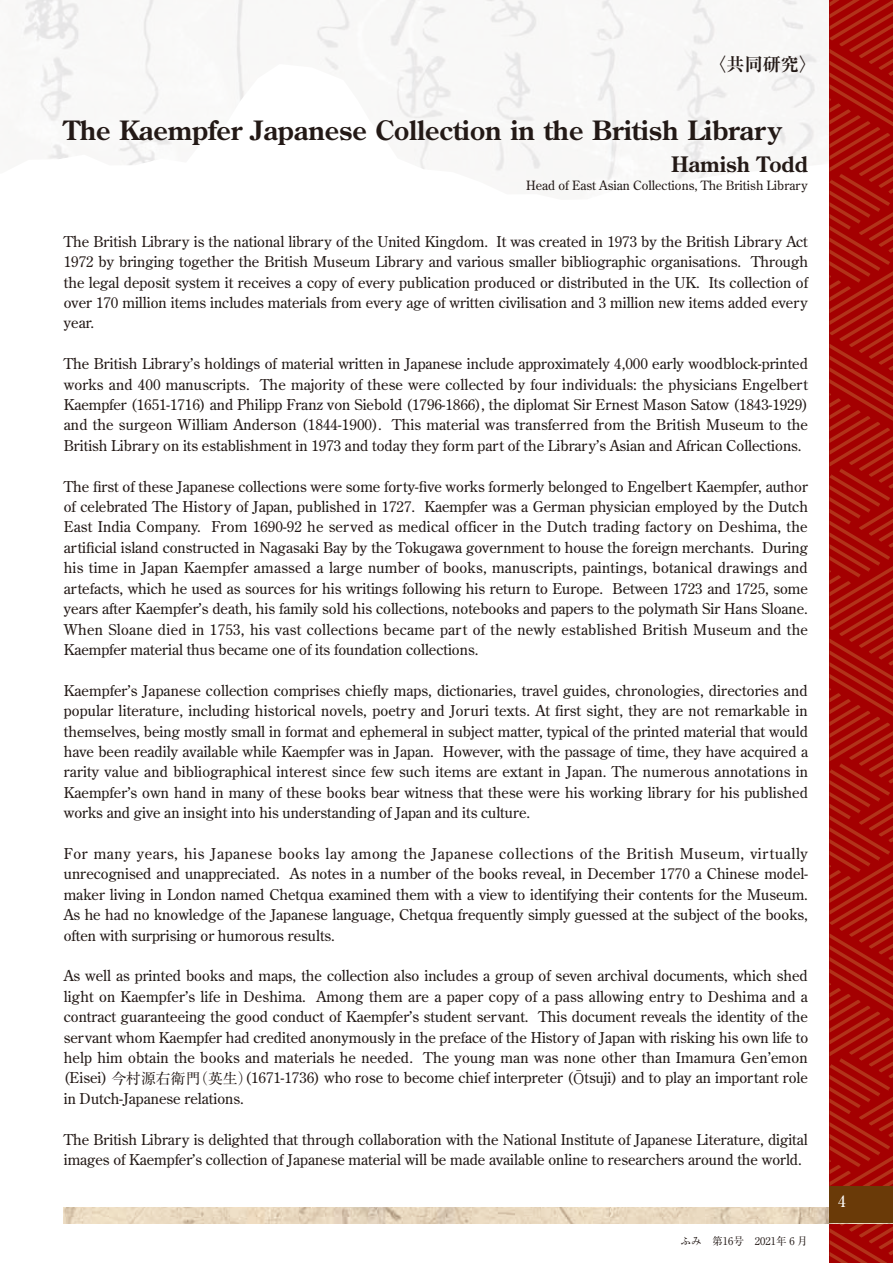
<style>
.page{position:relative;width:893px;height:1263px;background:#fff}
.page>*{position:absolute;margin:0;border:0;box-sizing:border-box;transform-origin:0 0}
.t1{font:700 26.55px "Century Old Style";color:#231916}
.t2{font:700 21.3px "Century Old Style";color:#231916}
.t3{font:700 18px "Ryumin Pr 6";color:#231916}
.t4{font:500 15.45px "Ryumin Pr 6";color:#fff}
.t5{font:14.85px/20.4px "Century Old Style";color:#231916}
.t6{font:14.85px "Century Old Style";letter-spacing:.04em;color:#231916}
.t7{font:12.75px "Century Old Style";color:#231916}
.t8{font:10.65px "Ryumin Pr 6";color:#231916}
.s1{font-family:"Ryumin Pr 6"}
</style>
<div class="page">
<img style="left:23px;top:0;width:806px;height:188px">
<svg style="left:829px;top:0;width:64px;height:1263px;background:#a80f08"></svg>
<img style="left:64px;top:1207px;width:765px;height:16px">
<div style="left:829px;top:1186px;width:64px;height:37px;background:#6a3a08"></div>
<p class="t3" style="left:708px;top:50px;width:110px">〈共同研究〈</p>
<h1 class="t1" style="left:64px;top:113px;width:719px">The Kaempfer Japanese Collection in the British Library</h1>
<h2 class="t2" style="left:671px;top:150px;width:138px">Hamish Todd</h2>
<p class="t7" style="left:526px;top:177px;width:283px">Head of East Asian Collections, The British Library</p>
<p class="t5" style="left:64px;top:231px;width:426px">The British Library is the national library of the United Kingdom.</p>
<p class="t5" style="left:497px;top:231px;width:313px">It was created in 1973 by the British Library Act</p>
<p class="t5" style="left:709px;top:251px;width:101px;text-indent:-645px">1972 by bringing together the British Museum Library and various smaller bibliographic organisations.<br>Its collection of</p>
<p class="t5" style="left:751px;top:251px;width:59px">Through</p>
<p class="t5" style="left:64px;top:272px;width:746px">the legal deposit system it receives a copy of every publication produced or distributed in the UK.<br>over 170 million items includes materials from every age of written civilisation and 3 million new items added every year.</p>
<p class="t5" style="left:64px;top:353px;width:746px;text-align:right">The British Library s’ holdings of material written in Japanese include approximately 4,000 early woodblock-printed<br>The majority of these were collected by four individuals: the physicians Engelbert</p>
<p class="t5" style="left:64px;top:374px;width:187px">works and 400 manuscripts.</p>
<p class="t5" style="left:64px;top:394px;width:746px">Kaempfer (1651-1716) and Philipp Franz von Siebold (1796-1866 ,) the diplomat Sir Ernest Mason Satow )1843-1929(</p>
<p class="t5" style="left:392px;top:415px;width:417px">This material was transferred from the British Museum to the</p>
<p class="t5" style="left:64px;top:415px;width:739px">and the surgeon William Anderson (1844-1900 .)<br>British Library on its establishment in 1973 and today they form part of the Library s’ Asian and African Collections.</p>
<p class="t5" style="left:64px;top:476px;width:746px;text-align:right">The first of these Japanese collections were some forty-five works formerly belonged to Engelbert Kaempfer, author<br>Kaempfer was a German physician employed by the Dutch</p>
<p class="t5" style="left:211px;top:496px;width:598px;text-indent:-148px">of celebrated The History of Japan, published in 1727.<br>From 1690-92 he served as medical officer in the Dutch trading factory on Deshima, the</p>
<p class="t5" style="left:64px;top:517px;width:139px">East India Company.</p>
<p class="t5" style="left:64px;top:537px;width:692px">artificial island constructed in Nagasaki Bay by the Tokugawa government to house the foreign merchants.</p>
<p class="t5" style="left:64px;top:557px;width:745px">his time in Japan Kaempfer amassed a large number of books, manuscripts, paintings, botanical drawings and</p>
<p class="t5" style="left:612px;top:578px;width:197px">Between 1723 and 1725, some</p>
<p class="t5" style="left:762px;top:537px;width:47px">During</p>
<p class="t5" style="left:64px;top:578px;width:746px">artefacts, which he used as sources for his writings following his return to Europe.<br>years after Kaempfer s’ death, his family sold his collections, notebooks and papers to the polymath Sir Hans Sloane.<br>When Sloane died in 1753, his vast collections became part of the newly established British Museum and the Kaempfer material thus became one of its foundation collections.</p>
<p class="t5" style="left:64px;top:680px;width:746px;text-align:right">Kaempfer s’ Japanese collection comprises chiefly maps, dictionaries, travel guides, chronologies, directories and popular literature, including historical novels, poetry and Joruri texts. At first sight, they are not remarkable in themselves, being mostly small in format and ephemeral in subject matter, typical of the printed material that would However, with the passage of time, they have acquired a</p>
<p class="t5" style="left:64px;top:741px;width:746px">have been readily available while Kaempfer was in Japan.<br>rarity value and bibliographical interest since few such items are extant in Japan. The numerous annotations in Kaempfer s’ own hand in many of these books bear witness that these were his working library for his published works and give an insight into his understanding of Japan and its culture.</p>
<p class="t6" style="left:64px;top:844px;width:746px">For many years, his Japanese books lay among the Japanese collections of the British Museum, virtually</p>
<p class="t5" style="left:64px;top:884px;width:746px">maker living in London named Chetqua examined them with a view to identifying their contents for the Museum.</p>
<p class="t5" style="left:64px;top:863px;width:218px">unrecognised and unappreciated.</p>
<p class="t5" style="left:64px;top:904px;width:746px">As he had no knowledge of the Japanese language, Chetqua frequently simply guessed at the subject of the books, often with surprising or humorous results.</p>
<p class="t5" style="left:64px;top:966px;width:746px;text-align:right">As well as printed books and maps, the collection also includes a group of seven archival documents, which shed<br>Among them are a paper copy of a pass allowing entry to Deshima and a</p>
<p class="t5" style="left:290px;top:863px;width:520px">As notes in a number of the books reveal in, December 1770 a Chinese model-</p>
<p class="t5" style="left:64px;top:986px;width:244px">light on Kaempfer s’ life in Deshima.</p>
<p class="t5" style="left:64px;top:1006px;width:466px">contract guaranteeing the good conduct of Kaempfer s’ student servant.</p>
<p class="t5" style="left:64px;top:1027px;width:746px">servant whom Kaempfer had credited anonymously in the preface of the History of Japan with risking his own life to</p>
<p class="t5" style="left:423px;top:1047px;width:386px">The young man was none other than Imamura Gen’emon</p>
<p class="t5" style="left:538px;top:1006px;width:271px">This document reveals the identity of the</p>
<p class="t5" style="left:193px;top:1047px;width:616px;text-indent:-129px">help him obtain the books and materials he needed.<br><span class="s1">（英生）</span>(1671-1736) who rose to become chief interpreter (<span class="s1">Ō</span>tsuji) and to play an important role</p>
<p class="t5" style="left:64px;top:1068px;width:182px">(Eisei) <span class="s1">今村源右衛門<br></span>in Dutch-Japanese relations.</p>
<p class="t5" style="left:64px;top:1129px;width:746px">The British Library is delighted that through collaboration with the National Institute of Japanese Literature, digital images of Kaempfer s’ collection of Japanese material will be made available online to researchers around the world.</p>
<p class="t8" style="left:776px;top:1232px;width:33px">年６月</p>
<p class="t8" style="left:680px;top:1232px;width:91px">ふみ　第１6号　２０21</p>
<p class="t4" style="left:838px;top:1189px;width:9px">4</p>
</div>
